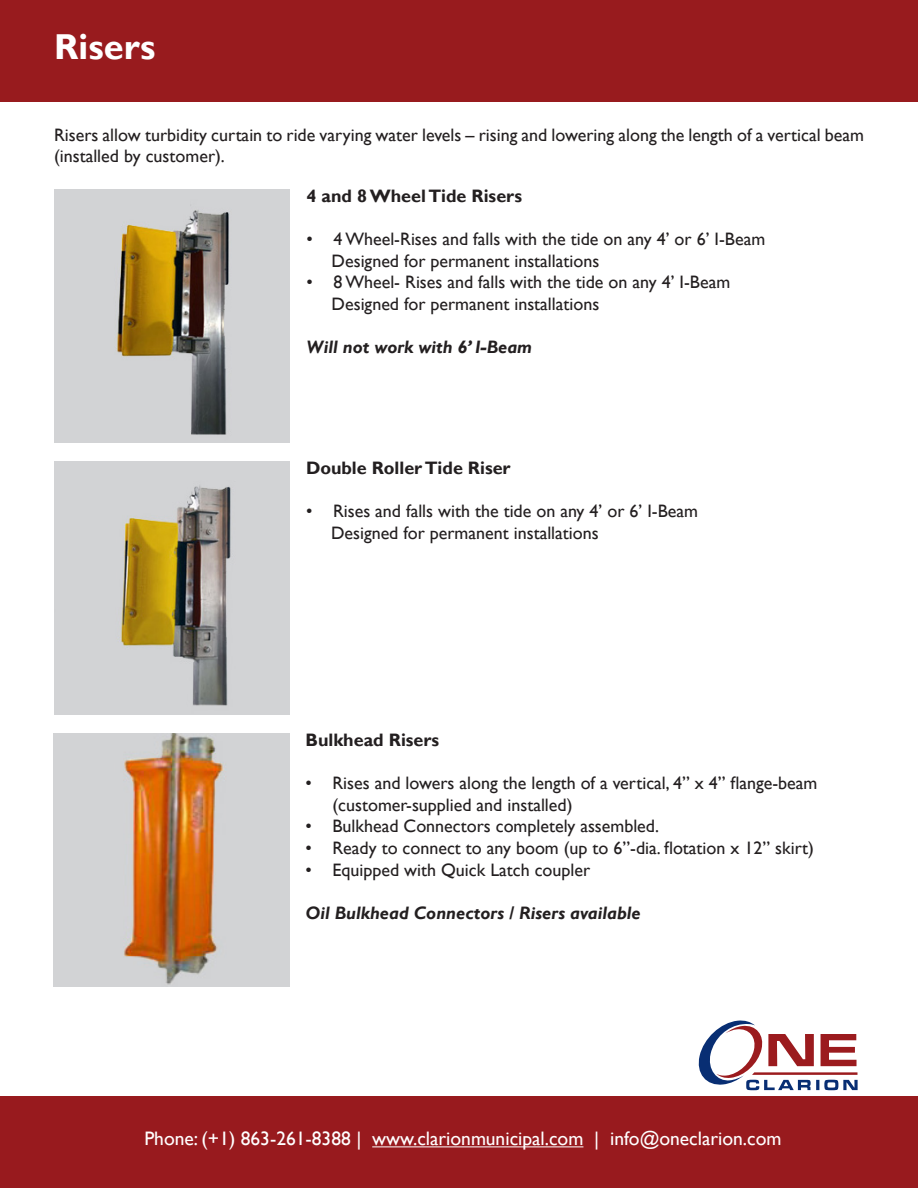
<style>
.page{position:relative;width:918px;height:1188px;background:#fff}
.page>*{position:absolute;margin:0;border:0;box-sizing:border-box;transform-origin:0 0}
.t1{font:700 36px "Gill Sans";letter-spacing:.005em;color:#fff}
.t2{font:19.5px "Gill Sans";color:#fff}
.t3{font:18px/21.6px "Gill Sans";color:#231f20}
.t4{font:italic 700 18px "Gill Sans";color:#231f20}
.t5{font:700 18px "Gill Sans";color:#231f20}
</style>
<div class="page">
<div style="left:0;top:0;width:918px;height:102px;background:#981b1e"></div>
<div style="left:0;top:1096px;width:918px;height:92px;background:#981a1e"></div>
<hr style="left:372px;top:1146px;width:211px;height:1px;background:#fff">
<svg style="left:699px;top:1021px;width:159px;height:69px"></svg>
<img style="left:54px;top:189px;width:236px;height:254px">
<img style="left:54px;top:461px;width:236px;height:254px">
<img style="left:53px;top:734px;width:236px;height:253px">
<p class="t1" style="left:54px;top:25px;width:103px">Risers</p>
<p class="t3" style="left:54px;top:124px;width:812px">Risers allow turbidity curtain to ride varying water levels – rising and lowering along the length of a vertical beam (installed by customer).</p>
<p class="t5" style="left:307px;top:185px;width:217px">4 and 8 Wheel Tide Risers</p>
<p class="t3" style="left:307px;top:228px;width:460px">• 4 Wheel-Rises and falls with the tide on any 4’ or 6’ I-Beam</p>
<p class="t3" style="left:332px;top:250px;width:269px">Designed for permanent installations</p>
<p class="t3" style="left:307px;top:272px;width:425px">• 8 Wheel- Rises and falls with the tide on any 4’ I-Beam</p>
<p class="t3" style="left:332px;top:293px;width:269px">Designed for permanent installations</p>
<p class="t4" style="left:307px;top:336px;width:227px">Will not work with 6’ I-Beam</p>
<p class="t5" style="left:306px;top:457px;width:206px">Double Roller Tide Riser</p>
<p class="t3" style="left:306px;top:501px;width:394px">• Rises and falls with the tide on any 4’ or 6’ I-Beam</p>
<p class="t3" style="left:331px;top:522px;width:269px">Designed for permanent installations</p>
<p class="t5" style="left:305px;top:729px;width:135px">Bulkhead Risers</p>
<p class="t3" style="left:332px;top:773px;width:486px;text-indent:-27px">• Rises and lowers along the length of a vertical, 4” x 4” flange-beam (customer-supplied and installed)</p>
<p class="t3" style="left:305px;top:816px;width:355px">• Bulkhead Connectors completely assembled.</p>
<p class="t3" style="left:305px;top:837px;width:510px">• Ready to connect to any boom (up to 6”-dia. flotation x 12” skirt)</p>
<p class="t3" style="left:305px;top:859px;width:286px">• Equipped with Quick Latch coupler</p>
<p class="t4" style="left:305px;top:902px;width:337px">Oil Bulkhead Connectors / Risers available</p>
<p class="t2" style="left:144px;top:1128px;width:639px">Phone: (+1) 863-261-8388 | www.clarionmunicipal.com | info@oneclarion.com</p>
</div>
